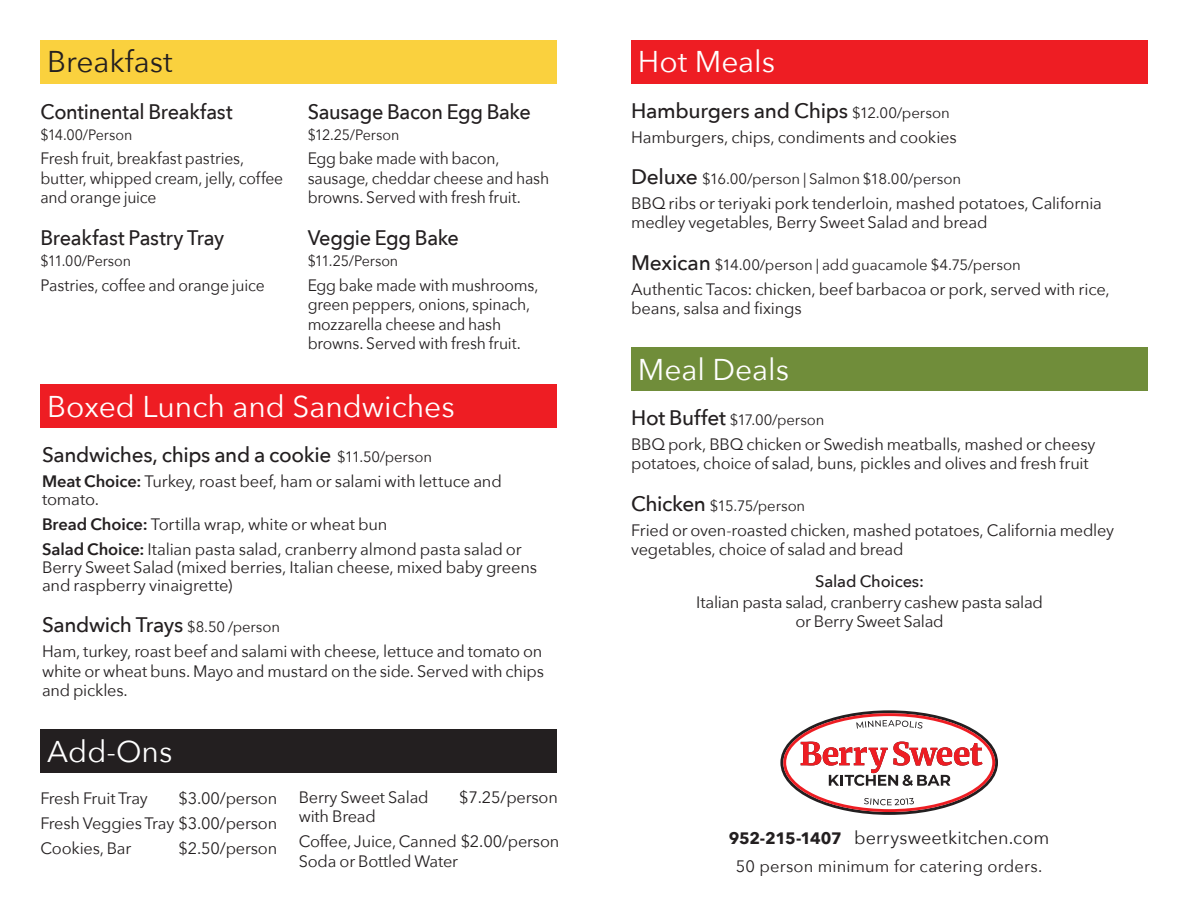
<style>
.page{position:relative;width:1188px;height:918px;background:#fff}
.page>*{position:absolute;margin:0;border:0;box-sizing:border-box;transform-origin:0 0}
.Category{font:30px "Avenir Next";color:#fff}
.Category-2{font:30px "Avenir Next";color:#231f20}
.Menu_Item{font:500 21px "Avenir Next";letter-spacing:-.015em;color:#231f20}
.Menu_Item-2{font:500 21px "Avenir Next";letter-spacing:-.015em;color:#231f20;scale:.95 1}
.t1{font:18px "Avenir Next";letter-spacing:.01em;color:#231f20}
.Description{font:16.5px/19.5px "Avenir Next";letter-spacing:-.01em;color:#231f20}
.Description-2{font:16.5px/19.5px "Avenir Next";letter-spacing:-.01em;color:#231f20;scale:.95 1}
.Menu_Item-3{font:16.5px/21px "Avenir Next";letter-spacing:-.02em;color:#231f20;text-align:center}
.Description-3{font:16.5px "Avenir Next";letter-spacing:.01em;color:#231f20}
.Menu_Item-4{font:15px "Avenir Next";letter-spacing:-.005em;color:#231f20}
.Menu_Item-5{font:15px "Avenir Next";letter-spacing:-.005em;color:#231f20;scale:.95 1}
.s1{font-weight:400;font-size:15px}
.s2{font-weight:600}
.s3{font-weight:500;font-size:21px}
.s4{font-weight:500}
.s5{font-weight:700;font-size:16.5px}
</style>
<div class="page">
<div style="left:40px;top:40px;width:517px;height:43px;background:#fad13e"></div>
<div style="left:40px;top:384px;width:517px;height:44px;background:#ee1d23"></div>
<div style="left:631px;top:347px;width:517px;height:44px;background:#708d3a"></div>
<div style="left:40px;top:729px;width:517px;height:44px;background:#231f20"></div>
<div style="left:631px;top:40px;width:517px;height:43px;background:#ee1d23"></div>
<svg style="left:780px;top:710px;width:218px;height:105px"></svg>
<p class="Category-2" style="left:47px;top:36px;width:127px">Breakfast</p>
<p class="Menu_Item-2" style="left:40px;top:93px;width:204px">Continental Breakfast</p>
<p class="Menu_Item-5" style="left:40px;top:122px;width:98px">$14.00/Person</p>
<p class="Description-2" style="left:40px;top:148px;width:257px">Fresh fruit, breakfast pastries, butter, whipped cream, jelly, coffee and orange juice</p>
<p class="Menu_Item-2" style="left:40px;top:220px;width:195px">Breakfast Pastry Tray</p>
<p class="Menu_Item-5" style="left:40px;top:248px;width:97px">$11.00/Person</p>
<p class="Description-2" style="left:40px;top:274px;width:237px">Pastries, coffee and orange juice</p>
<p class="Menu_Item-2" style="left:308px;top:93px;width:236px">Sausage Bacon Egg Bake</p>
<p class="Menu_Item-5" style="left:308px;top:122px;width:98px">$12.25/Person</p>
<p class="Description-2" style="left:308px;top:148px;width:256px">Egg bake made with bacon, sausage, cheddar cheese and hash browns. Served with fresh fruit.</p>
<p class="Menu_Item-2" style="left:308px;top:220px;width:161px">Veggie Egg Bake</p>
<p class="Menu_Item-5" style="left:308px;top:248px;width:97px">$11.25/Person</p>
<p class="Description-2" style="left:308px;top:274px;width:244px">Egg bake made with mushrooms, green peppers, onions, spinach, mozzarella cheese and hash browns. Served with fresh fruit.</p>
<p class="Category" style="left:47px;top:381px;width:409px">Boxed Lunch and Sandwiches</p>
<p class="Menu_Item" style="left:42px;top:437px;width:392px">Sandwiches, chips and a cookie <span class="s1">$11.50/person</span></p>
<p class="Description" style="left:42px;top:472px;width:461px;line-height:18px"><span class="s2">Meat Choice:</span> Turkey, roast beef, ham or salami with lettuce and tomato.</p>
<p class="Description" style="left:42px;top:514px;width:347px"><span class="s2">Bread Choice:</span> Tortilla wrap, white or wheat bun</p>
<p class="Description" style="left:42px;top:540px;width:497px;line-height:18px"><span class="s2">Salad Choice:</span> Italian pasta salad, cranberry almond pasta salad or<br>Berry Sweet Salad (mixed berries, Italian cheese, mixed baby greens and raspberry vinaigrette)</p>
<p class="Menu_Item" style="left:42px;top:607px;width:240px">Sandwich Trays <span class="s1">$8.50 /person</span></p>
<p class="Description" style="left:42px;top:641px;width:503px;text-align:justify">Ham, turkey, roast beef and salami with cheese, lettuce and tomato on white or wheat buns. Mayo and mustard on the side. Served with chips and pickles.</p>
<p class="Category" style="left:638px;top:36px;width:139px">Hot Meals</p>
<p class="Menu_Item" style="left:631px;top:93px;width:320px">Hamburgers and Chips <span class="s1">$12.00/person</span></p>
<p class="Description" style="left:631px;top:127px;width:327px">Hamburgers, chips, condiments and cookies</p>
<p class="Menu_Item-4" style="left:631px;top:166px;width:332px"><span class="s3">Deluxe</span> $16.00/person | Salmon $18.00/person</p>
<p class="Description" style="left:631px;top:193px;width:472px">BBQ ribs or teriyaki pork tenderloin, mashed potatoes, California medley vegetables, Berry Sweet Salad and bread</p>
<p class="Menu_Item-4" style="left:631px;top:252px;width:391px"><span class="s3">Mexican</span> $14.00/person | add guacamole $4.75/person</p>
<p class="Description" style="left:631px;top:278px;width:480px">Authentic Tacos: chicken, beef barbacoa or pork, served with rice, beans, salsa and fixings</p>
<p class="Category" style="left:638px;top:344px;width:153px">Meal Deals</p>
<p class="Menu_Item-4" style="left:631px;top:407px;width:195px"><span class="s3">Hot Buffet</span> $17.00/person</p>
<p class="Description" style="left:631px;top:434px;width:466px">BBQ pork, BBQ chicken or Swedish meatballs, mashed or cheesy potatoes, choice of salad, buns, pickles and olives and fresh fruit</p>
<p class="Menu_Item-4" style="left:631px;top:493px;width:176px"><span class="s3">Chicken</span> $15.75/person</p>
<p class="Description" style="left:631px;top:519px;width:485px">Fried or oven-roasted chicken, mashed potatoes, California medley vegetables, choice of salad and bread</p>
<p class="Menu_Item-3" style="left:696px;top:570px;width:348px"><span class="s4">Salad Choices:<br></span>Italian pasta salad, cranberry cashew pasta salad</p>
<p class="Menu_Item-3" style="left:795px;top:610px;width:150px">or Berry Sweet Salad</p>
<p class="Category" style="left:47px;top:726px;width:127px">Add-Ons</p>
<p class="Description" style="left:40px;top:788px;width:109px">Fresh Fruit Tray</p>
<p class="Description" style="left:178px;top:788px;width:100px">$3.00/person</p>
<p class="Description" style="left:40px;top:812px;width:238px">Fresh Veggies Tray $3.00/person</p>
<p class="Description" style="left:40px;top:837px;width:92px">Cookies, Bar</p>
<p class="Description" style="left:178px;top:837px;width:100px">$2.50/person</p>
<p class="Description" style="left:299px;top:787px;width:131px">Berry Sweet Salad</p>
<p class="Description" style="left:459px;top:787px;width:100px">$7.25/person</p>
<p class="Description" style="left:299px;top:806px;width:79px">with Bread</p>
<p class="Description" style="left:299px;top:831px;width:262px">Coffee, Juice, Canned $2.00/person<br>Soda or Bottled Water</p>
<p class="t1" style="left:729px;top:823px;width:322px"><span class="s5">952-215-1407</span> berrysweetkitchen.com</p>
<p class="Description-3" style="left:736px;top:852px;width:308px">50 person minimum for catering orders.</p>
</div>
